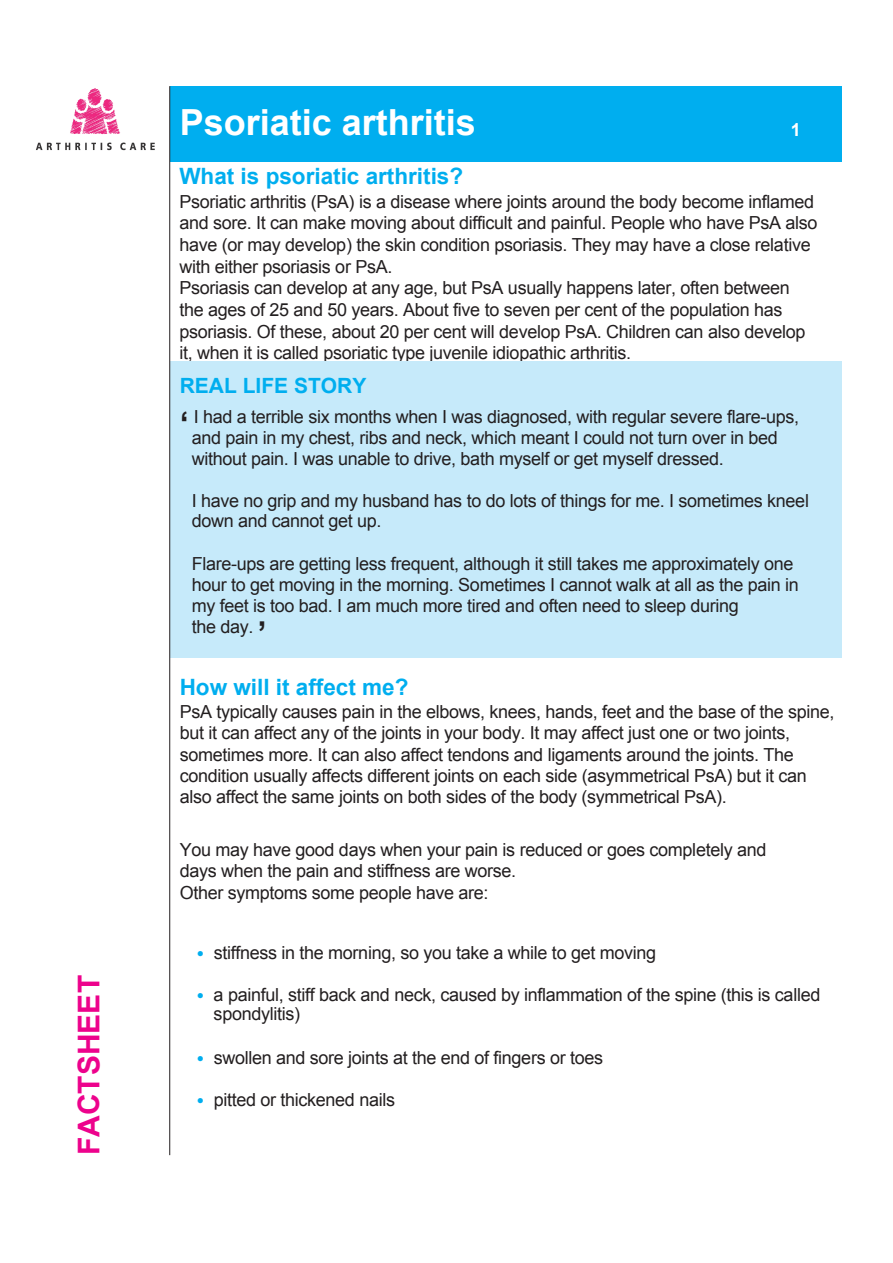
<style>
.page{position:relative;width:893px;height:1263px;background:#fff}
.page>*{position:absolute;margin:0;border:0;box-sizing:border-box;transform-origin:0 0}
.t1{font:700 36px "Arial";color:#fff}
.t2{font:700 30px "Arial";color:#ed028c}
.t3{font:700 22.5px "Arial";color:#00aeef}
.t4{font:700 21px "Arial";color:#00aeef}
.t5{font:18px/21.6px "Arial";letter-spacing:-.02em;color:#231f20}
.t6{font:700 18px "Arial";color:#fff}
.s1{font-weight:700;font-size:31.5px}
.s2{font-size:12px;color:#00aeef}
</style>
<div class="page">
<div style="left:170px;top:88px;width:672px;height:74px;background:#00aeef"></div>
<div style="left:170px;top:86px;width:672px;height:72px;background:#00aeef"></div>
<div style="left:170px;top:362px;width:672px;height:296px;background:#c6eafa"></div>
<hr style="left:169px;top:86px;width:1px;height:1069px;background:#231f20">
<img style="left:36px;top:88px;width:119px;height:63px">
<h2 class="t2" style="left:69px;top:1155px;width:181px;rotate:-90deg">FACTSHEET</h2>
<h1 class="t1" style="left:180px;top:98px;width:298px">Psoriatic arthritis</h1>
<p class="t3" style="left:179px;top:161px;width:285px">What is psoriatic arthritis?</p>
<p class="t5" style="left:179px;top:191px;width:639px">Psoriatic arthritis (PsA) is a disease where joints around the body become inflamed and sore. It can make moving about difficult and painful. People who have PsA also have (or may develop) the skin condition psoriasis. They may have a close relative with either psoriasis or PsA.<br>Psoriasis can develop at any age, but PsA usually happens later, often between the ages of 25 and 50 years. About five to seven per cent of the population has psoriasis. Of these, about 20 per cent will develop PsA. Children can also develop it, when it is called psoriatic type juvenile idiopathic arthritis.</p>
<p class="t6" style="left:791px;top:117px;width:12px">1</p>
<p class="t4" style="left:180px;top:371px;width:188px">REAL LIFE STORY</p>
<p class="t5" style="left:192px;top:407px;width:609px;line-height:21.1px;text-indent:-12px"><span class="s1">‘</span> I had a terrible six months when I was diagnosed, with regular severe flare-ups, and pain in my chest, ribs and neck, which meant I could not turn over in bed without pain. I was unable to drive, bath myself or get myself dressed.</p>
<p class="t5" style="left:192px;top:492px;width:619px;line-height:19.5px">I have no grip and my husband has to do lots of things for me. I sometimes kneel down and cannot get up.</p>
<p class="t5" style="left:192px;top:554px;width:609px;line-height:21px">Flare-ups are getting less frequent, although it still takes me approximately one hour to get moving in the morning. Sometimes I cannot walk at all as the pain in my feet is too bad. I am much more tired and often need to sleep during<br>the day. <span class="s1">’</span></p>
<p class="t3" style="left:180px;top:672px;width:230px">How will it affect me?</p>
<p class="t5" style="left:180px;top:701px;width:656px">PsA typically causes pain in the elbows, knees, hands, feet and the base of the spine, but it can affect any of the joints in your body. It may affect just one or two joints, sometimes more. It can also affect tendons and ligaments around the joints. The condition usually affects different joints on each side (asymmetrical PsA) but it can also affect the same joints on both sides of the body (symmetrical PsA).</p>
<p class="t5" style="left:180px;top:839px;width:588px">You may have good days when your pain is reduced or goes completely and days when the pain and stiffness are worse.<br>Other symptoms some people have are:</p>
<p class="t5" style="left:197px;top:942px;width:461px"><span class="s2">●</span> stiffness in the morning, so you take a while to get moving</p>
<p class="t5" style="left:214px;top:985px;width:608px;line-height:19.5px;text-indent:-17px"><span class="s2">●</span> a painful, stiff back and neck, caused by inflammation of the spine (this is called spondylitis)</p>
<p class="t5" style="left:197px;top:1047px;width:408px"><span class="s2">●</span> swollen and sore joints at the end of fingers or toes</p>
<p class="t5" style="left:197px;top:1089px;width:200px"><span class="s2">●</span> pitted or thickened nails</p>
</div>
